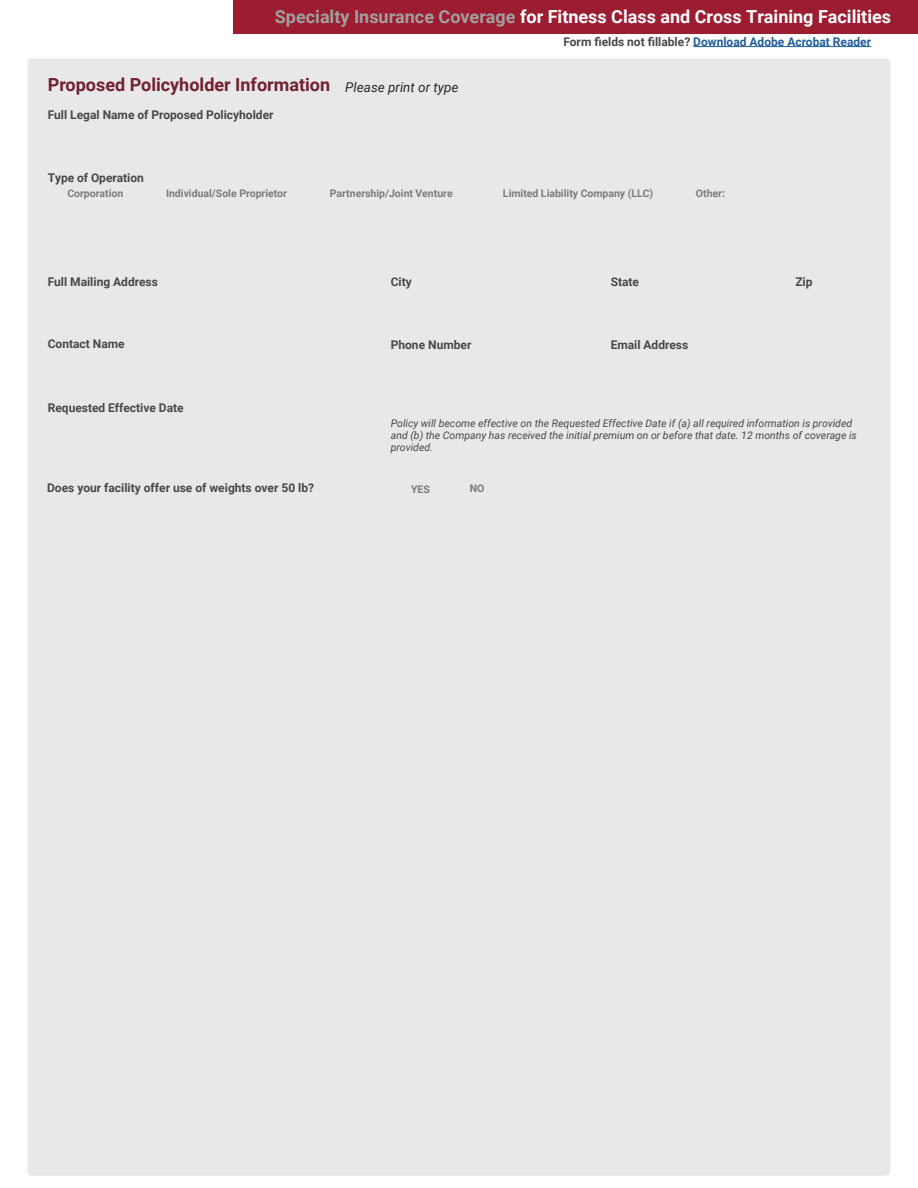
<style>
.page{position:relative;width:918px;height:1188px;background:#fff}
.page>*{position:absolute;margin:0;border:0;box-sizing:border-box;transform-origin:0 0}
.t1{font:700 18px "Roboto";color:#fff}
.t2{font:700 18px "Roboto";color:#732032}
.t3{font:700 12px "Roboto";color:#484848}
.t4{font:700 12px "Roboto";color:#215e9e}
.t5{font:700 12px "Roboto";color:#484848}
.t6{font:italic 10.5px/12px "Roboto";color:#484848}
.t7{font:700 10.5px "Roboto";color:#7c7c7c}
.s1{color:#a0a0a0}
.s2{color:#484848}
.s3{font-weight:400;font-style:italic;font-size:13.5px;color:#292929}
</style>
<div class="page">
<div style="left:234px;top:0;width:684px;height:33px;background:#9c1c30"></div>
<hr style="left:693px;top:46px;width:178px;height:1px;background:#215e9e">
<div style="left:28px;top:58px;width:862px;height:1118px;background:#e8e8e8;border-radius:4px"></div>
<h1 class="t1" style="left:275px;top:4px;width:618px"><span class="s1">Specialty Insurance Coverage</span> for Fitness Class and Cross Training Facilities</h1>
<p class="t4" style="left:563px;top:33px;width:309px"><span class="s2">Form fields not fillable?</span> Download Adobe Acrobat Reader</p>
<h1 class="t2" style="left:48px;top:72px;width:412px">Proposed Policyholder Information <span class="s3">Please print or type</span></h1>
<p class="t3" style="left:48px;top:106px;width:227px">Full Legal Name of Proposed Policyholder</p>
<p class="t3" style="left:48px;top:169px;width:98px">Type of Operation</p>
<p class="t7" style="left:67px;top:186px;width:57px">Corporation</p>
<p class="t7" style="left:166px;top:186px;width:123px">Individual/Sole Proprietor</p>
<p class="t7" style="left:330px;top:186px;width:124px">Partnership/Joint Venture</p>
<p class="t7" style="left:503px;top:186px;width:152px">Limited Liability Company (LLC)</p>
<p class="t7" style="left:696px;top:186px;width:31px">Other:</p>
<p class="t3" style="left:48px;top:273px;width:112px">Full Mailing Address</p>
<p class="t3" style="left:391px;top:273px;width:23px">City</p>
<p class="t3" style="left:611px;top:273px;width:30px">State</p>
<p class="t3" style="left:795px;top:273px;width:19px">Zip</p>
<p class="t3" style="left:48px;top:336px;width:78px">Contact Name</p>
<p class="t3" style="left:391px;top:336px;width:82px">Phone Number</p>
<p class="t3" style="left:48px;top:400px;width:137px">Requested Effective Date</p>
<p class="t3" style="left:611px;top:336px;width:79px">Email Address</p>
<p class="t6" style="left:391px;top:417px;width:468px">Policy will become effective on the Requested Effective Date if (a) all required information is provided and (b) the Company has received the initial premium on or before that date. 12 months of coverage is provided.</p>
<p class="t5" style="left:47px;top:479px;width:269px">Does your facility offer use of weights over 50 lb?</p>
<p class="t7" style="left:411px;top:481px;width:20px">YES</p>
<p class="t7" style="left:470px;top:481px;width:16px">NO</p>
</div>
